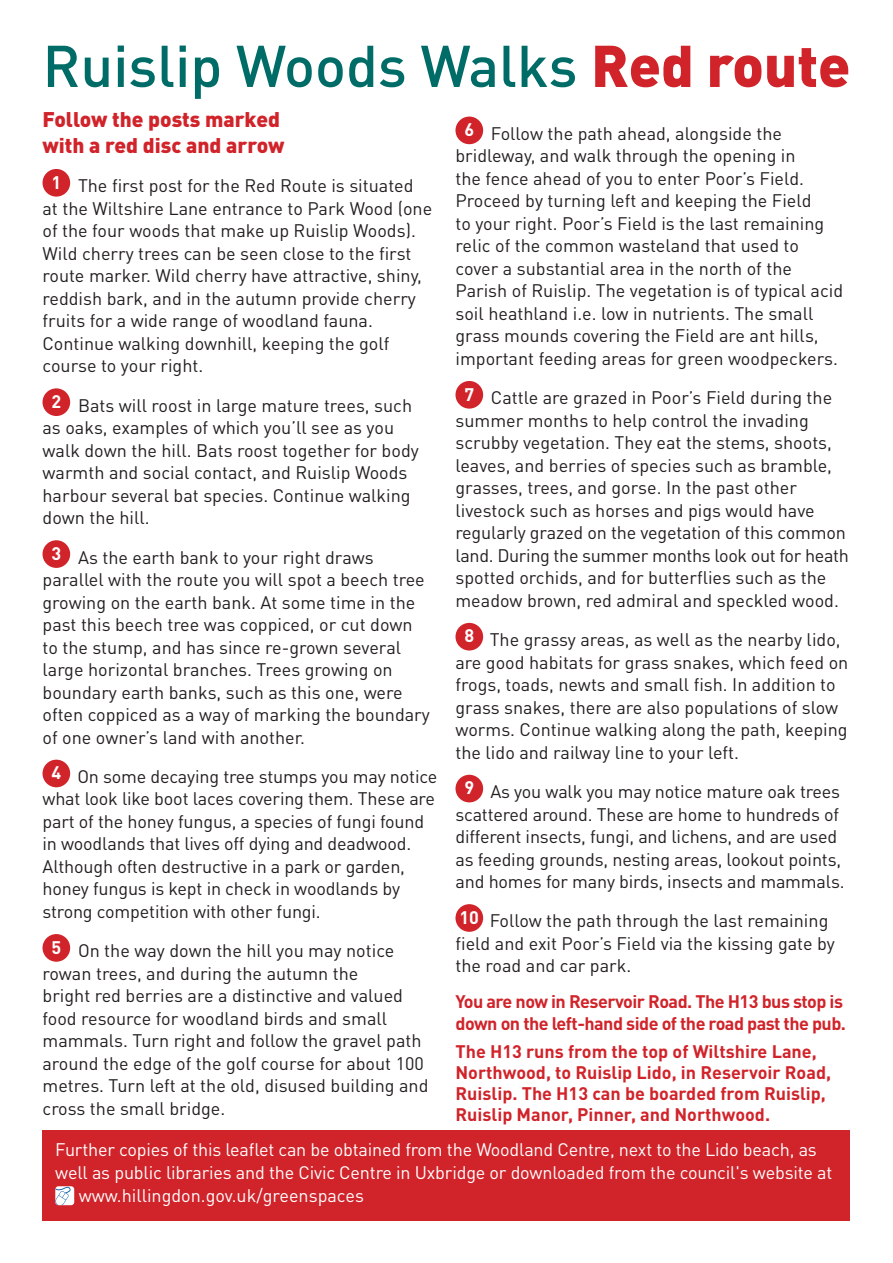
<style>
.page{position:relative;width:893px;height:1263px;background:#fff}
.page>*{position:absolute;margin:0;border:0;box-sizing:border-box;transform-origin:0 0}
.t1{font:500 57.9px "DINOT";color:#006c67}
.t2{font:900 21px/26.2px "DINOT";color:#d1232a}
.t3{font:18px/22.5px "DINOT";color:#231f20}
.t4{font:18px "DINOT";letter-spacing:-.01em;color:#fff}
.t5{font:700 18px/21px "DINOT";color:#d1232a}
.t6{font:700 18px/22.5px "DINOT";letter-spacing:-.03em;color:#d1232a}
.s1{font-weight:900;color:#d1232a}
</style>
<div class="page">
<div style="left:43px;top:169px;width:27px;height:28px;background:#d1232a;border-radius:50%"></div>
<div style="left:43px;top:388px;width:27px;height:28px;background:#d1232a;border-radius:50%"></div>
<div style="left:43px;top:540px;width:27px;height:28px;background:#d1232a;border-radius:50%"></div>
<div style="left:43px;top:760px;width:27px;height:27px;background:#d1232a;border-radius:50%"></div>
<div style="left:43px;top:934px;width:27px;height:28px;background:#d1232a;border-radius:50%"></div>
<div style="left:455px;top:117px;width:28px;height:27px;background:#d1232a;border-radius:50%"></div>
<div style="left:455px;top:381px;width:28px;height:28px;background:#d1232a;border-radius:50%"></div>
<div style="left:455px;top:623px;width:28px;height:27px;background:#d1232a;border-radius:50%"></div>
<div style="left:455px;top:775px;width:28px;height:27px;background:#d1232a;border-radius:50%"></div>
<div style="left:455px;top:904px;width:28px;height:28px;background:#d1232a;border-radius:50%"></div>
<div style="left:43px;top:1130px;width:807px;height:90px;background:#d1232a"></div>
<div style="left:55px;top:1186px;width:19px;height:19px;background:#fff;border-radius:3px"></div>
<svg style="left:55px;top:1186px;width:16px;height:19px"></svg>
<h1 class="t1" style="left:43px;top:27px;width:809px">Ruislip Woods Walks <span class="s1">Red route</span></h1>
<p class="t2" style="left:43px;top:105px;width:243px">Follow the posts marked with a red disc and arrow</p>
<p class="t3" style="left:43px;top:174px;width:391px;text-indent:9px"><sup>1</sup> The first post for the Red Route is situated at the Wiltshire Lane entrance to Park Wood (one of the four woods that make up Ruislip Woods).<br>Wild cherry trees can be seen close to the first route marker. Wild cherry have attractive, shiny, reddish bark, and in the autumn provide cherry fruits for a wide range of woodland fauna.<br>Continue walking downhill, keeping the golf course to your right.</p>
<p class="t3" style="left:43px;top:393px;width:378px;text-indent:9px"><sup>2</sup> Bats will roost in large mature trees, such as oaks, examples of which you’ll see as you walk down the hill. Bats roost together for body warmth and social contact, and Ruislip Woods harbour several bat species. Continue walking down the hill.</p>
<p class="t3" style="left:43px;top:545px;width:389px;text-indent:9px"><sup>3</sup> As the earth bank to your right draws parallel with the route you will spot a beech tree growing on the earth bank. At some time in the past this beech tree was coppiced, or cut down to the stump, and has since re-grown several large horizontal branches. Trees growing on boundary earth banks, such as this one, were often coppiced as a way of marking the boundary of one owner’s land with another.</p>
<p class="t3" style="left:43px;top:764px;width:396px;text-indent:9px"><sup>4</sup> On some decaying tree stumps you may notice what look like boot laces covering them. These are part of the honey fungus, a species of fungi found in woodlands that lives off dying and deadwood.<br>Although often destructive in a park or garden, honey fungus is kept in check in woodlands by strong competition with other fungi.</p>
<p class="t3" style="left:43px;top:939px;width:387px;text-indent:9px"><sup>5</sup> On the way down the hill you may notice rowan trees, and during the autumn the<br>bright red berries are a distinctive and valued food resource for woodland birds and small mammals. Turn right and follow the gravel path around the edge of the golf course for about 100 metres. Turn left at the old, disused building and cross the small bridge.</p>
<p class="t3" style="left:455px;top:121px;width:389px;text-indent:9px"><sup>6</sup> Follow the path ahead, alongside the bridleway, and walk through the opening in<br>the fence ahead of you to enter Poor’s Field.<br>Proceed by turning left and keeping the Field<br>to your right. Poor’s Field is the last remaining relic of the common wasteland that used to cover a substantial area in the north of the Parish of Ruislip. The vegetation is of typical acid soil heathland i.e. low in nutrients. The small grass mounds covering the Field are ant hills, important feeding areas for green woodpeckers.</p>
<p class="t3" style="left:455px;top:386px;width:395px;text-indent:9px"><sup>7</sup> Cattle are grazed in Poor’s Field during the summer months to help control the invading scrubby vegetation. They eat the stems, shoots, leaves, and berries of species such as bramble, grasses, trees, and gorse. In the past other livestock such as horses and pigs would have regularly grazed on the vegetation of this common land. During the summer months look out for heath spotted orchids, and for butterflies such as the meadow brown, red admiral and speckled wood.</p>
<p class="t3" style="left:455px;top:628px;width:394px;text-indent:9px"><sup>8</sup> The grassy areas, as well as the nearby lido, are good habitats for grass snakes, which feed on frogs, toads, newts and small fish. In addition to grass snakes, there are also populations of slow worms. Continue walking along the path, keeping the lido and railway line to your left.</p>
<p class="t3" style="left:455px;top:779px;width:391px;text-align:center"><sup>9</sup> As you walk you may notice mature oak trees scattered around. These are home to hundreds of different insects, fungi, and lichens, and are used as feeding grounds, nesting areas, lookout points, and homes for many birds, insects and mammals.</p>
<p class="t3" style="left:455px;top:909px;width:381px"><sup>10</sup> Follow the path through the last remaining field and exit Poor’s Field via the kissing gate by the road and car park.</p>
<p class="t6" style="left:455px;top:989px;width:392px">You are now in Reservoir Road. The H13 bus stop is down on the left-hand side of the road past the pub.</p>
<p class="t5" style="left:455px;top:1040px;width:377px">The H13 runs from the top of Wiltshire Lane, Northwood, to Ruislip Lido, in Reservoir Road, Ruislip. The H13 can be boarded from Ruislip, Ruislip Manor, Pinner, and Northwood.</p>
<p class="t4" style="left:55px;top:1137px;width:763px">Further copies of this leaflet can be obtained from the Woodland Centre, next to the Lido beach, as</p>
<p class="t4" style="left:55px;top:1160px;width:779px">well as public libraries and the Civic Centre in Uxbridge or downloaded from the council's website at</p>
<p class="t4" style="left:79px;top:1183px;width:287px">www.hillingdon.gov.uk/greenspaces</p>
</div>
